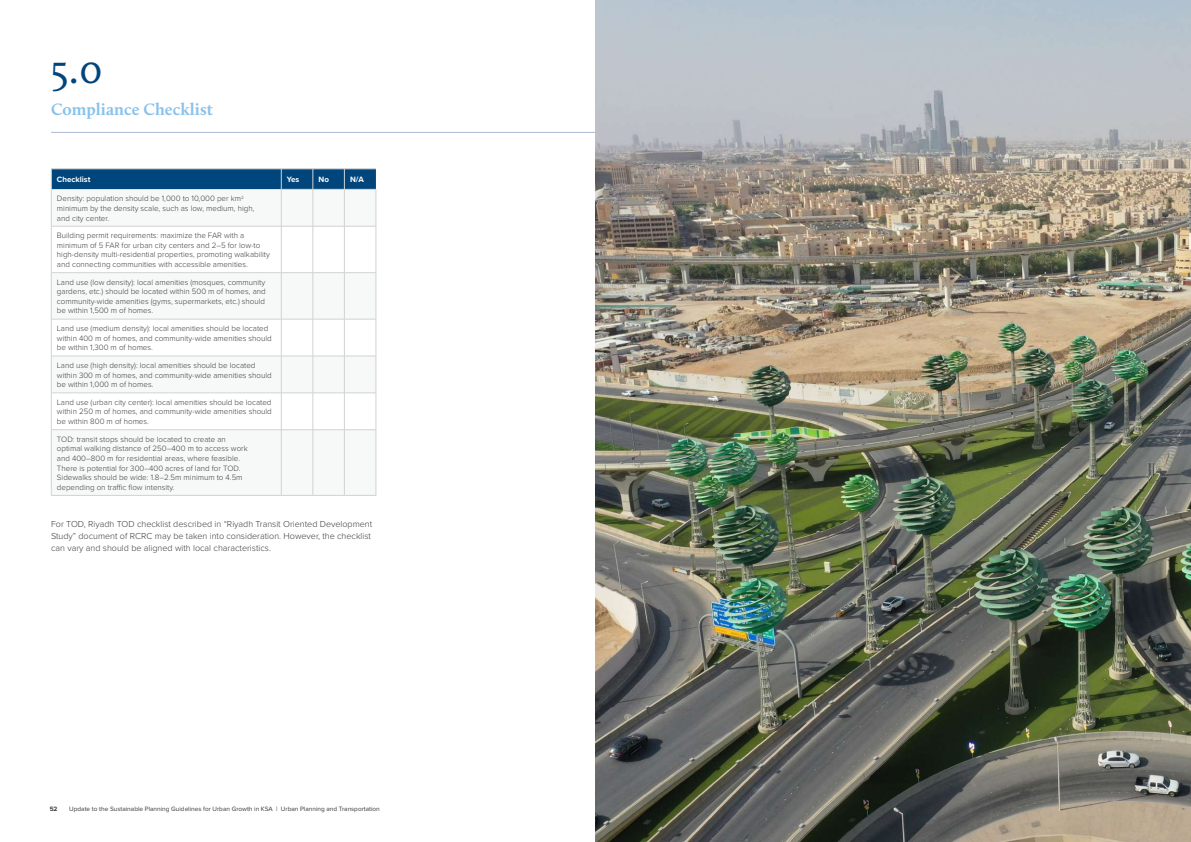
<style>
.page{position:relative;width:1191px;height:842px;background:#fff}
.page>*{position:absolute;margin:0;border:0;box-sizing:border-box;transform-origin:0 0}
.t1{font:43px "Calluna";color:#00457c}
.t2{font:700 17px "Calluna";color:#89c2eb}
.t3{font:300 9px/12px "Proxima Nova";color:#3c3c3b}
.t4{font:300 8px/9.6px "Proxima Nova";color:#3c3c3b}
.t5{font:700 8px "Proxima Nova";color:#fff}
.t6{font:6.5px "Proxima Nova";color:#3c3c3b}
.t7{font:700 6.5px "Proxima Nova";color:#3c3c3b}
</style>
<div class="page">
<hr style="left:51px;top:132px;width:1089px;height:1px;background:#adbad6">
<svg style="left:52px;top:189px;width:324px;height:306px"></svg>
<svg style="left:51px;top:169px;width:325px;height:20px;background:#06497e"></svg>
<hr style="left:51px;top:189px;width:1px;height:37px;background:#d2d2d2">
<hr style="left:281px;top:189px;width:32px;height:1px;background:#d2d2d2">
<hr style="left:281px;top:189px;width:1px;height:37px;background:#d2d2d2">
<hr style="left:313px;top:189px;width:31px;height:1px;background:#d2d2d2">
<hr style="left:313px;top:189px;width:1px;height:37px;background:#d2d2d2">
<hr style="left:344px;top:189px;width:32px;height:1px;background:#d2d2d2">
<hr style="left:344px;top:189px;width:1px;height:37px;background:#d2d2d2">
<hr style="left:376px;top:189px;width:1px;height:37px;background:#d2d2d2">
<hr style="left:51px;top:226px;width:230px;height:1px;background:#d2d2d2">
<hr style="left:51px;top:226px;width:1px;height:47px;background:#d2d2d2">
<hr style="left:281px;top:226px;width:32px;height:1px;background:#d2d2d2">
<hr style="left:281px;top:226px;width:1px;height:47px;background:#d2d2d2">
<hr style="left:313px;top:226px;width:31px;height:1px;background:#d2d2d2">
<hr style="left:313px;top:226px;width:1px;height:47px;background:#d2d2d2">
<hr style="left:344px;top:226px;width:32px;height:1px;background:#d2d2d2">
<hr style="left:344px;top:226px;width:1px;height:47px;background:#d2d2d2">
<hr style="left:376px;top:226px;width:1px;height:47px;background:#d2d2d2">
<hr style="left:51px;top:272px;width:230px;height:1px;background:#d2d2d2">
<hr style="left:51px;top:273px;width:1px;height:46px;background:#d2d2d2">
<hr style="left:281px;top:272px;width:32px;height:1px;background:#d2d2d2">
<hr style="left:281px;top:273px;width:1px;height:46px;background:#d2d2d2">
<hr style="left:313px;top:272px;width:31px;height:1px;background:#d2d2d2">
<hr style="left:313px;top:273px;width:1px;height:46px;background:#d2d2d2">
<hr style="left:344px;top:272px;width:32px;height:1px;background:#d2d2d2">
<hr style="left:344px;top:273px;width:1px;height:46px;background:#d2d2d2">
<hr style="left:376px;top:273px;width:1px;height:46px;background:#d2d2d2">
<hr style="left:51px;top:319px;width:230px;height:1px;background:#d2d2d2">
<hr style="left:51px;top:319px;width:1px;height:37px;background:#d2d2d2">
<hr style="left:281px;top:319px;width:32px;height:1px;background:#d2d2d2">
<hr style="left:281px;top:319px;width:1px;height:37px;background:#d2d2d2">
<hr style="left:313px;top:319px;width:31px;height:1px;background:#d2d2d2">
<hr style="left:313px;top:319px;width:1px;height:37px;background:#d2d2d2">
<hr style="left:344px;top:319px;width:32px;height:1px;background:#d2d2d2">
<hr style="left:344px;top:319px;width:1px;height:37px;background:#d2d2d2">
<hr style="left:376px;top:319px;width:1px;height:37px;background:#d2d2d2">
<hr style="left:51px;top:356px;width:230px;height:1px;background:#d2d2d2">
<hr style="left:51px;top:356px;width:1px;height:37px;background:#d2d2d2">
<hr style="left:281px;top:356px;width:32px;height:1px;background:#d2d2d2">
<hr style="left:281px;top:356px;width:1px;height:37px;background:#d2d2d2">
<hr style="left:313px;top:356px;width:31px;height:1px;background:#d2d2d2">
<hr style="left:313px;top:356px;width:1px;height:37px;background:#d2d2d2">
<hr style="left:344px;top:356px;width:32px;height:1px;background:#d2d2d2">
<hr style="left:344px;top:356px;width:1px;height:37px;background:#d2d2d2">
<hr style="left:376px;top:356px;width:1px;height:37px;background:#d2d2d2">
<hr style="left:51px;top:393px;width:230px;height:1px;background:#d2d2d2">
<hr style="left:51px;top:393px;width:1px;height:37px;background:#d2d2d2">
<hr style="left:281px;top:393px;width:32px;height:1px;background:#d2d2d2">
<hr style="left:281px;top:393px;width:1px;height:37px;background:#d2d2d2">
<hr style="left:313px;top:393px;width:31px;height:1px;background:#d2d2d2">
<hr style="left:313px;top:393px;width:1px;height:37px;background:#d2d2d2">
<hr style="left:344px;top:393px;width:32px;height:1px;background:#d2d2d2">
<hr style="left:344px;top:393px;width:1px;height:37px;background:#d2d2d2">
<hr style="left:376px;top:393px;width:1px;height:37px;background:#d2d2d2">
<hr style="left:51px;top:430px;width:230px;height:1px;background:#d2d2d2">
<hr style="left:51px;top:430px;width:1px;height:65px;background:#d2d2d2">
<hr style="left:281px;top:430px;width:32px;height:1px;background:#d2d2d2">
<hr style="left:281px;top:430px;width:1px;height:65px;background:#d2d2d2">
<hr style="left:313px;top:430px;width:31px;height:1px;background:#d2d2d2">
<hr style="left:313px;top:430px;width:1px;height:65px;background:#d2d2d2">
<hr style="left:344px;top:430px;width:32px;height:1px;background:#d2d2d2">
<hr style="left:344px;top:430px;width:1px;height:65px;background:#d2d2d2">
<hr style="left:376px;top:430px;width:1px;height:65px;background:#d2d2d2">
<hr style="left:51px;top:495px;width:230px;height:1px;background:#d2d2d2">
<hr style="left:281px;top:495px;width:32px;height:1px;background:#d2d2d2">
<hr style="left:313px;top:495px;width:31px;height:1px;background:#d2d2d2">
<hr style="left:344px;top:495px;width:32px;height:1px;background:#d2d2d2">
<img style="left:595px;top:0;width:596px;height:842px">
<h1 class="t1" style="left:51px;top:43px;width:53px">5.0</h1>
<h2 class="t2" style="left:51px;top:99px;width:163px">Compliance Checklist</h2>
<p class="t5" style="left:57px;top:174px;width:35px">Checklist</p>
<p class="t5" style="left:287px;top:174px;width:14px">Yes</p>
<p class="t5" style="left:318px;top:174px;width:12px">No</p>
<p class="t5" style="left:350px;top:174px;width:15px">N/A</p>
<p class="t4" style="left:57px;top:193px;width:199px">Density: population should be 1,000 to 10,000 per km<sup>2 </sup>minimum by the density scale, such as low, medium, high, and city center.</p>
<p class="t4" style="left:57px;top:230px;width:214px">Building permit requirements: maximize the FAR with a minimum of 5 FAR for urban city centers and 2–5 for low-to high-density multi-residential properties, promoting walkability and connecting communities with accessible amenities.</p>
<p class="t4" style="left:57px;top:277px;width:210px;text-align:justify">Land use (low density): local amenities (mosques, community gardens, etc.) should be located within 500 m of homes, and community-wide amenities (gyms, supermarkets, etc.) should be within 1,500 m of homes.</p>
<p class="t4" style="left:57px;top:323px;width:216px">Land use (medium density): local amenities should be located within 400 m of homes, and community-wide amenities should be within 1,300 m of homes.</p>
<p class="t4" style="left:57px;top:360px;width:216px">Land use (high density): local amenities should be located within 300 m of homes, and community-wide amenities should be within 1,000 m of homes.</p>
<p class="t4" style="left:57px;top:397px;width:216px;text-align:justify">Land use (urban city center): local amenities should be located within 250 m of homes, and community-wide amenities should be within 800 m of homes.</p>
<p class="t4" style="left:57px;top:434px;width:192px">TOD: transit stops should be located to create an optimal walking distance of 250–400 m to access work and 400–800 m for residential areas, where feasible.<br>There is potential for 300–400 acres of land for TOD.<br>Sidewalks should be wide: 1.8–2.5m minimum to 4.5m depending on traffic flow intensity.</p>
<p class="t3" style="left:51px;top:518px;width:323px">For TOD, Riyadh TOD checklist described in “Riyadh Transit Oriented Development<br>Study” document of RCRC may be taken into consideration. However, the checklist can vary and should be aligned with local characteristics.</p>
<p class="t7" style="left:50px;top:804px;width:9px">52</p>
<p class="t6" style="left:69px;top:806px;width:312px">Update to the Sustainable Planning Guidelines for Urban Growth in KSA | Urban Planning and Transportation</p>
</div>
